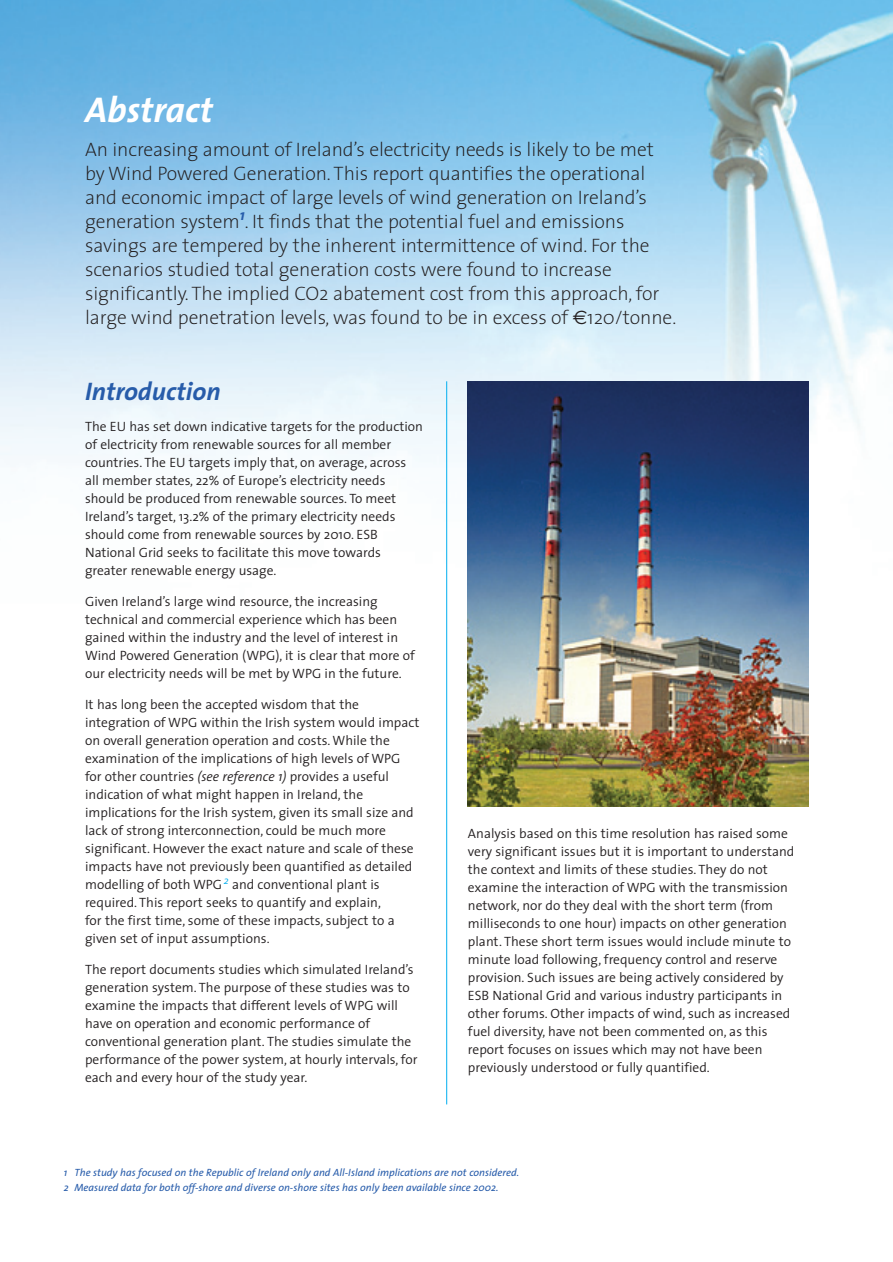
<style>
.page{position:relative;width:893px;height:1262px;background:#fff}
.page>*{position:absolute;margin:0;border:0;box-sizing:border-box;transform-origin:0 0}
.t1{font:italic 700 36px "The Sans";color:#fff}
.t2{font:italic 700 25.5px "The Sans";color:#275caa}
.t3{font:200 19.5px/24px "The Sans";letter-spacing:-.005em;color:#231f20}
.t4{font:300 13.5px/18px "The Sans";color:#231f20}
.t5{font:italic 10.5px/14.7px "The Sans";color:#275caa}
.s1{font-family:"Euro Sans";font-weight:400}
.s2{font-style:italic}
</style>
<div class="page">
<img style="left:0;top:0;width:892px;height:636px">
<hr style="left:446px;top:381px;width:1px;height:723px;background:#00aeef">
<img style="left:468px;top:381px;width:340px;height:425px">
<h1 class="t1" style="left:85px;top:95px;width:129px">Abstract</h1>
<p class="t3" style="left:85px;top:139px;width:592px">An increasing amount of Ireland’s electricity needs is likely to be met by Wind Powered Generation. This report quantifies the operational and economic impact of large levels of wind generation on Ireland’s generation system<sup>1</sup>. It finds that the potential fuel and emissions savings are tempered by the inherent intermittence of wind. For the scenarios studied total generation costs were found to increase significantly. The implied CO2 abatement cost from this approach, for large wind penetration levels, was found to be in excess of <span class="s1">€</span>120/tonne.</p>
<h2 class="t2" style="left:85px;top:381px;width:137px">Introduction</h2>
<p class="t4" style="left:85px;top:419px;width:339px">The EU has set down indicative targets for the production of electricity from renewable sources for all member countries. The EU targets imply that, on average, across all member states, 22% of Europe’s electricity needs should be produced from renewable sources. To meet Ireland’s target, 13.2% of the primary electricity needs should come from renewable sources by 2010. ESB National Grid seeks to facilitate this move towards greater renewable energy usage.</p>
<p class="t4" style="left:85px;top:593px;width:331px">Given Ireland’s large wind resource, the increasing technical and commercial experience which has been gained within the industry and the level of interest in Wind Powered Generation (WPG), it is clear that more of our electricity needs will be met by WPG in the future.</p>
<p class="t4" style="left:85px;top:696px;width:336px">It has long been the accepted wisdom that the integration of WPG within the Irish system would impact on overall generation operation and costs. While the examination of the implications of high levels of WPG for other countries <span class="s2">(see reference 1)</span> provides a useful indication of what might happen in Ireland, the implications for the Irish system, given its small size and lack of strong interconnection, could be much more significant. However the exact nature and scale of these impacts have not previously been quantified as detailed modelling of both WPG <sup>2</sup> and conventional plant is required. This report seeks to quantify and explain,<br>for the first time, some of these impacts, subject to a given set of input assumptions.</p>
<p class="t4" style="left:85px;top:961px;width:334px">The report documents studies which simulated Ireland’s generation system. The purpose of these studies was to examine the impacts that different levels of WPG will have on operation and economic performance of conventional generation plant. The studies simulate the performance of the power system, at hourly intervals, for each and every hour of the study year.</p>
<p class="t4" style="left:468px;top:825px;width:328px">Analysis based on this time resolution has raised some very significant issues but it is important to understand the context and limits of these studies. They do not examine the interaction of WPG with the transmission network, nor do they deal with the short term (from milliseconds to one hour) impacts on other generation plant. These short term issues would include minute to minute load following, frequency control and reserve provision. Such issues are being actively considered by ESB National Grid and various industry participants in other forums. Other impacts of wind, such as increased fuel diversity, have not been commented on, as this report focuses on issues which may not have been previously understood or fully quantified.</p>
<p class="t5" style="left:64px;top:1166px;width:457px">1 The study has focused on the Republic of Ireland only and All-Island implications are not considered.<br>2 Measured data for both off-shore and diverse on-shore sites has only been available since 2002.</p>
</div>
